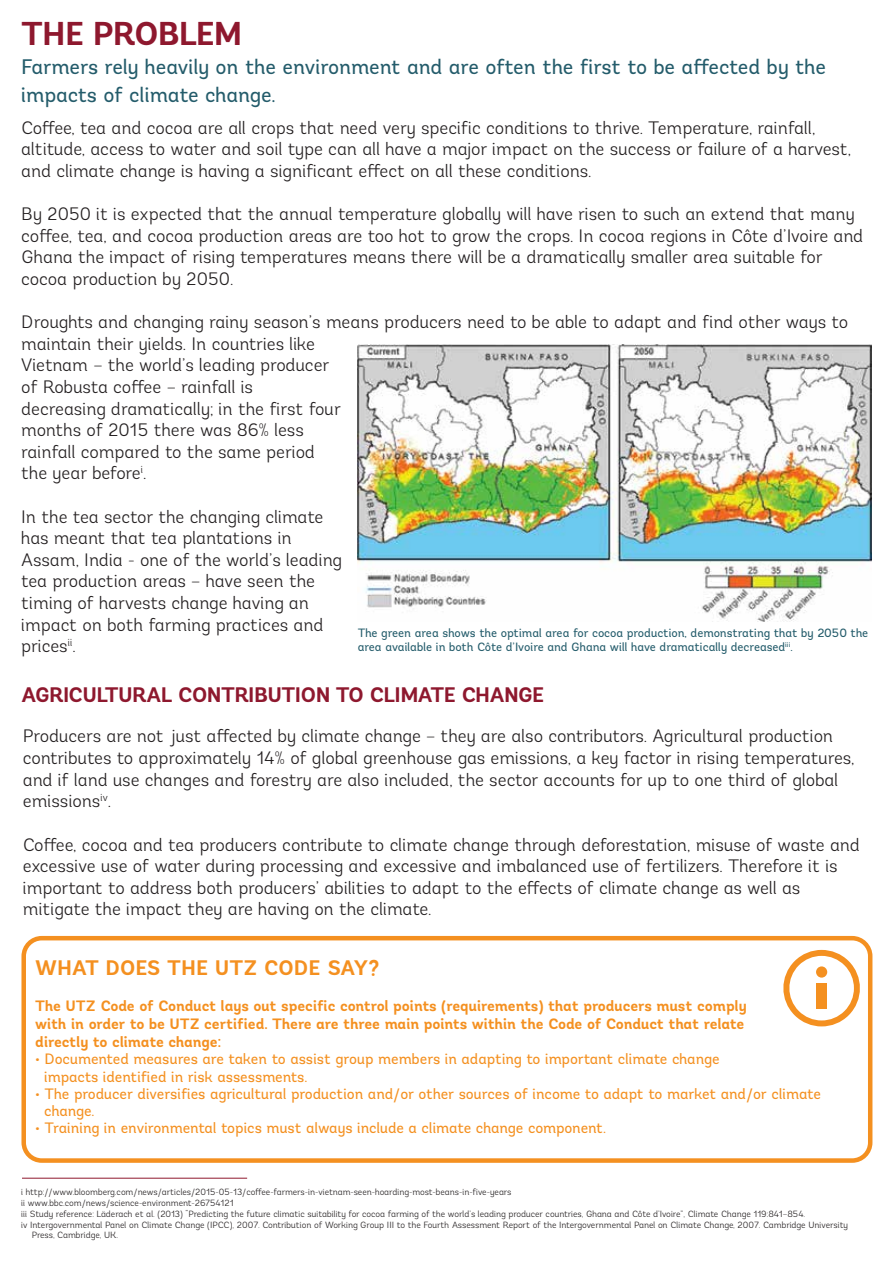
<style>
.page{position:relative;width:893px;height:1263px;background:#fff}
.page>*{position:absolute;margin:0;border:0;box-sizing:border-box;transform-origin:0 0}
.t1{font:700 33px "Andes";letter-spacing:-.04em;color:#8e182e}
.t2{font:21px/28.5px "Andes";letter-spacing:-.01em;color:#245c6b}
.t3{font:700 21px "Andes";letter-spacing:-.04em;color:#8e182e}
.t4{font:700 21px "Andes";letter-spacing:-.02em;color:#f49020}
.t5{font:300 18px/21.6px "Andes";letter-spacing:-.005em;color:#231f20}
.t6{font:15px/17.2px "Andes";letter-spacing:-.01em;color:#f49020}
.t7{font:700 15px/18px "Andes";letter-spacing:-.01em;color:#f49020}
.t8{font:12px/14.4px "Andes";letter-spacing:-.01em;color:#245c6b}
.t9{font:300 9px "Andes";letter-spacing:-.005em;color:#231f20}
.s1{font-weight:500}
</style>
<div class="page">
<div style="left:21px;top:936px;width:851px;height:227px;border:4px solid #f49020;border-radius:18px"></div>
<svg style="left:783px;top:950px;width:77px;height:76px"></svg>
<div style="left:816px;top:966px;width:11px;height:12px;background:#f49020;border-radius:50%"></div>
<div style="left:816px;top:983px;width:11px;height:25px;background:#f49020"></div>
<hr style="left:22px;top:1178px;width:225px;height:1px;background:#8e182e">
<img style="left:358px;top:345px;width:514px;height:276px">
<h1 class="t1" style="left:21px;top:13px;width:223px">THE PROBLEM</h1>
<p class="t2" style="left:21px;top:52px;width:806px">Farmers rely heavily on the environment and are often the first to be affected by the impacts of climate change.</p>
<p class="t5" style="left:21px;top:117px;width:831px">Coffee, tea and cocoa are all crops that need very specific conditions to thrive. Temperature, rainfall, altitude, access to water and soil type can all have a major impact on the success or failure of a harvest, and climate change is having a significant effect on all these conditions.</p>
<p class="t5" style="left:21px;top:203px;width:844px">By 2050 it is expected that the annual temperature globally will have risen to such an extend that many coffee, tea, and cocoa production areas are too hot to grow the crops. In cocoa regions in Côte d’Ivoire and Ghana the impact of rising temperatures means there will be a dramatically smaller area suitable for cocoa production by 2050.</p>
<p class="t5" style="left:21px;top:311px;width:828px">Droughts and changing rainy season’s means producers need to be able to adapt and find other ways to maintain their yields. In countries like<br>Vietnam – the world’s leading producer<br>of Robusta coffee – rainfall is<br>decreasing dramatically; in the first four<br>months of 2015 there was 86% less<br>rainfall compared to the same period<br>the year before<sup>i</sup>.</p>
<p class="t5" style="left:21px;top:506px;width:322px">In the tea sector the changing climate has meant that tea plantations in<br>Assam, India - one of the world’s leading tea production areas – have seen the timing of harvests change having an impact on both farming practices and prices<sup>ii</sup>.</p>
<p class="t8" style="left:358px;top:625px;width:512px">The green area shows the optimal area for cocoa production, demonstrating that by 2050 the area available in both Côte d’Ivoire and Ghana will have dramatically decreased<sup>iii</sup>.</p>
<p class="t3" style="left:21px;top:681px;width:525px">AGRICULTURAL CONTRIBUTION TO CLIMATE CHANGE</p>
<p class="t5" style="left:23px;top:725px;width:833px">Producers are not just affected by climate change – they are also contributors. Agricultural production contributes to approximately 14% of global greenhouse gas emissions, a key factor in rising temperatures, and if land use changes and forestry are also included, the sector accounts for up to one third of global emissions<sup>iv</sup>.</p>
<p class="t5" style="left:23px;top:833px;width:839px">Coffee, cocoa and tea producers contribute to climate change through deforestation, misuse of waste and excessive use of water during processing and excessive and imbalanced use of fertilizers. Therefore it is important to address both producers’ abilities to adapt to the effects of climate change as well as mitigate the impact they are having on the climate.</p>
<p class="t4" style="left:35px;top:954px;width:346px">WHAT DOES THE UTZ CODE SAY?</p>
<p class="t7" style="left:35px;top:997px;width:713px">The UTZ Code of Conduct lays out specific control points (requirements) that producers must comply with in order to be UTZ certified. There are three main points within the Code of Conduct that relate directly to climate change:</p>
<p class="t6" style="left:44px;top:1050px;width:677px;text-indent:-9px"><span class="s1">•</span> Documented measures are taken to assist group members in adapting to important climate change impacts identified in risk assessments.</p>
<p class="t6" style="left:44px;top:1085px;width:778px;text-indent:-9px"><span class="s1">•</span> The producer diversifies agricultural production and/or other sources of income to adapt to market and/or climate change.</p>
<p class="t6" style="left:35px;top:1119px;width:572px"><span class="s1">•</span> Training in environmental topics must always include a climate change component.</p>
<p class="t9" style="left:21px;top:1187px;width:492px">i http://www.bloomberg.com/news/articles/2015-05-13/coffee-farmers-in-vietnam-seen-hoarding-most-beans-in-five-years</p>
<p class="t9" style="left:21px;top:1197px;width:214px">ii www.bbc.com/news/science-environment-26754121</p>
<p class="t9" style="left:21px;top:1208px;width:785px">iii Study reference: Läderach et al. (2013) “Predicting the future climatic suitability for cocoa farming of the world’s leading producer countries, Ghana and Côte d’Ivoire”, Climate Change 119:841–854.</p>
<p class="t9" style="left:21px;top:1219px;width:828px">iv Intergovernmental Panel on Climate Change (IPCC), 2007. Contribution of Working Group III to the Fourth Assessment Report of the Intergovernmental Panel on Climate Change, 2007. Cambridge University</p>
<p class="t9" style="left:32px;top:1230px;width:88px">Press, Cambridge, UK.</p>
</div>
